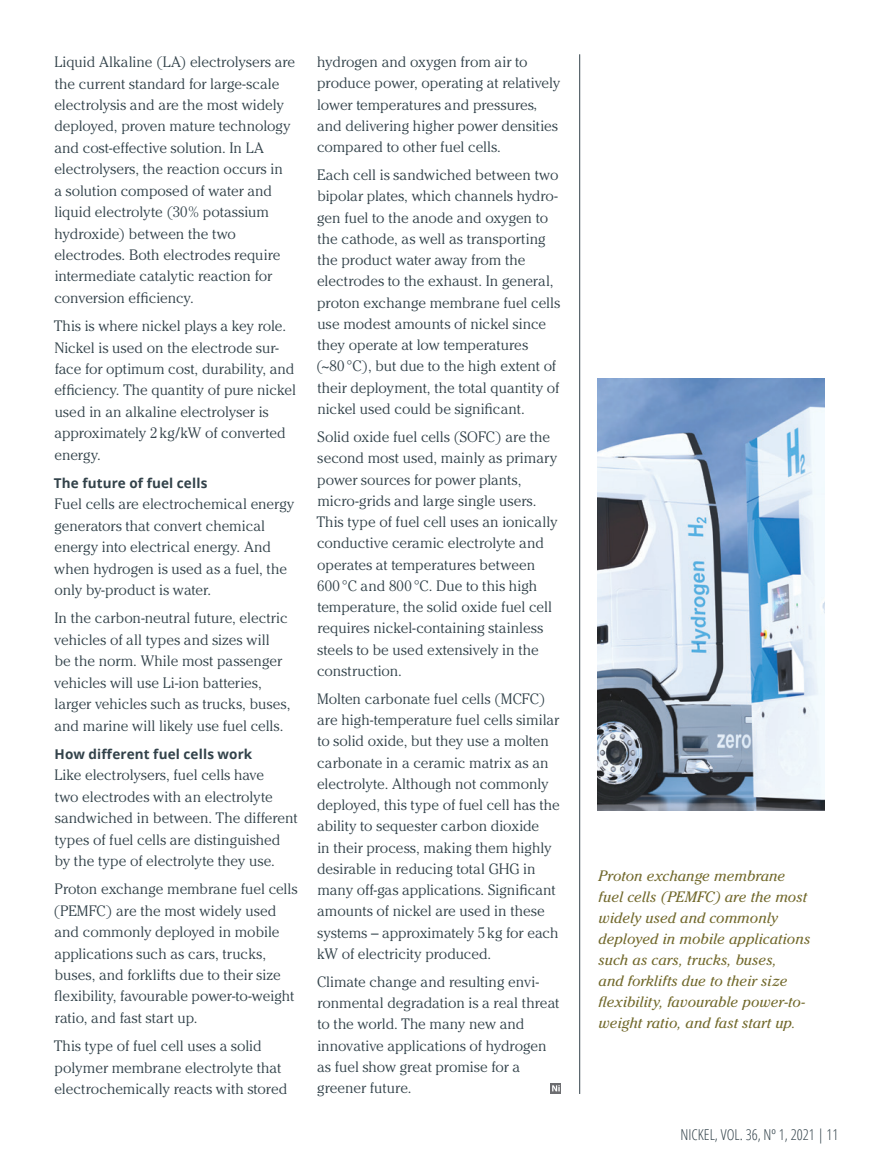
<style>
.page{position:relative;width:878px;height:1175px;background:#fff}
.page>*{position:absolute;margin:0;border:0;box-sizing:border-box;transform-origin:0 0}
.Cheltenham_Body{font:300 15px/21.3px "Cheltenham";color:#32424a}
.photo_description{font:italic 15px/21px "Cheltenham";color:#72692c}
.t1{font:300 15px "Open Sans Condensed";color:#32424a}
.Cheltenham_body_sub{font:700 13.5px "Open Sans";letter-spacing:.01em;color:#32424a}
.s1{color:#34424a}
</style>
<div class="page">
<svg style="left:550px;top:1083px;width:11px;height:11px"></svg>
<svg style="left:552px;top:1085px;width:7px;height:6px"></svg>
<hr style="left:579px;top:54px;width:1px;height:1040px;background:#32424a">
<img style="left:597px;top:378px;width:227px;height:432px">
<p class="Cheltenham_Body" style="left:54px;top:51px;width:242px">Liquid Alkaline (LA) electrolysers are the current standard for large-scale electrolysis and are the most widely deployed, proven mature technology and cost-effective solution. In LA electrolysers, the reaction occurs in<br>a solution composed of water and liquid electrolyte (30% potassium hydroxide) between the two electrodes. Both electrodes require intermediate catalytic reaction for conversion efficiency.</p>
<p class="Cheltenham_Body" style="left:54px;top:315px;width:243px">This is where nickel plays a key role.<br>Nickel is used on the electrode sur&shy;face for optimum cost, durability, and efficiency. The quantity of pure nickel used in an alkaline electrolyser is approximately 2kg/kW of converted energy.</p>
<p class="Cheltenham_body_sub" style="left:54px;top:473px;width:155px">The future of fuel cells</p>
<p class="Cheltenham_Body" style="left:54px;top:493px;width:241px">Fuel cells are electrochemical energy generators that convert chemical energy into electrical energy. And when hydrogen is used as a fuel, the only by-product is water.</p>
<p class="Cheltenham_Body" style="left:54px;top:607px;width:237px">In the carbon-neutral future, electric vehicles of all types and sizes will<br>be the norm. While most passenger vehicles will use Li-ion batteries, larger vehicles such as trucks, buses, and marine will likely use fuel cells.</p>
<p class="Cheltenham_body_sub" style="left:55px;top:744px;width:199px">How different fuel cells work</p>
<p class="Cheltenham_Body" style="left:55px;top:764px;width:244px">Like electrolysers, fuel cells have<br>two electrodes with an electrolyte sandwiched in between. The different types of fuel cells are distinguished by the type of electrolyte they use.</p>
<p class="Cheltenham_Body" style="left:53px;top:878px;width:245px">Proton exchange membrane fuel cells (PEMFC) are the most widely used and commonly deployed in mobile applications such as cars, trucks, buses, and forklifts due to their size flexibility, favourable power-to-weight ratio, and fast start up.</p>
<p class="Cheltenham_Body" style="left:54px;top:1035px;width:235px">This type of fuel cell uses a solid polymer membrane electrolyte that electrochemically reacts with stored</p>
<p class="Cheltenham_Body" style="left:317px;top:51px;width:245px">hydrogen and oxygen from air to produce power, operating at relatively lower temperatures and pressures<span class="s1">, </span>and delivering higher power densities compared to other fuel cells.</p>
<p class="Cheltenham_Body" style="left:316px;top:164px;width:245px">Each cell is sandwiched between two bipolar plates, which channels hydro&shy;gen fuel to the anode and oxygen to the cathode, as well as transporting the product water away from the electrodes to the exhaust. In general, proton exchange membrane fuel cells use modest amounts of nickel since they operate at low temperatures<br>(~80 °C), but due to the high extent of their deployment, the total quantity of nickel used could be significant.</p>
<p class="Cheltenham_Body" style="left:317px;top:426px;width:242px">Solid oxide fuel cells (SOFC) are the second most used, mainly as primary power sources for power plants, micro-grids and large single users.<br>This type of fuel cell uses an ionically conductive ceramic electrolyte and operates at temperatures between 600 °C and 800 °C. Due to this high temperature, the solid oxide fuel cell requires nickel-containing stainless steels to be used extensively in the construction.</p>
<p class="Cheltenham_Body" style="left:317px;top:688px;width:244px">Molten carbonate fuel cells (MCFC) are high-temperature fuel cells similar to solid oxide, but they use a molten carbonate in a ceramic matrix as an electrolyte. Although not commonly deployed, this type of fuel cell has the ability to sequester carbon dioxide<br>in their process, making them highly desirable in reducing total GHG in many off-gas applications. Significant amounts of nickel are used in these systems – approximately 5kg for each kW of electricity produced.</p>
<p class="Cheltenham_Body" style="left:317px;top:971px;width:244px">Climate change and resulting envi&shy;ronmental degradation is a real threat to the world. The many new and innovative applications of hydrogen as fuel show great promise for a greener future.</p>
<p class="photo_description" style="left:598px;top:865px;width:213px">Proton exchange membrane fuel cells (PEMFC) are the most widely used and commonly deployed in mobile applications such as cars, trucks, buses,<br>and forklifts due to their size flexibility, favourable power-to&shy;weight ratio, and fast start up.</p>
<p class="t1" style="left:680px;top:1124px;width:159px">NICKEL, VOL. 36, Nº 1, 2021 | 11</p>
</div>
